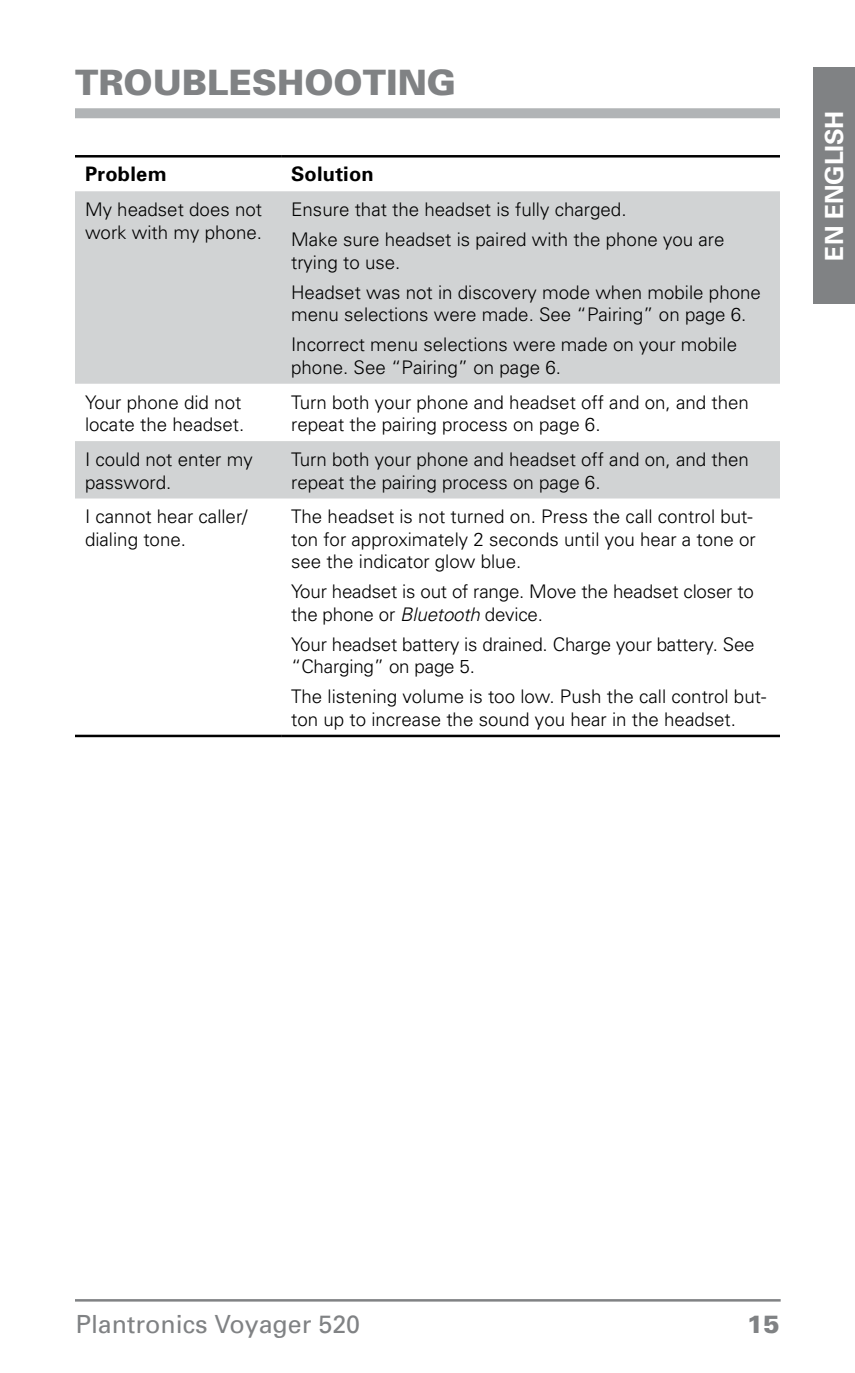
<style>
.page{position:relative;width:855px;height:1373px;background:#fff}
.page>*{position:absolute;margin:0;border:0;box-sizing:border-box;transform-origin:0 0}
.t1{font:900 35px "Univers";color:#808284}
.t2{font:25px "Univers";color:#808284}
.t3{font:700 25px "Univers";letter-spacing:-.01em;color:#fff}
.t4{font:900 25px "Univers";color:#808284}
.t5{font:700 20px "Univers";letter-spacing:.01em;color:#000}
.t6{font:300 18.75px/22.5px "Univers";color:#000}
.s1{font-style:italic}
</style>
<div class="page">
<hr style="left:75px;top:1299px;width:706px;height:2px;background:#808284">
<div style="left:75px;top:108px;width:705px;height:10px;background:#b1b4b6"></div>
<svg style="left:75px;top:191px;width:705px;height:307px;fill:#d1d3d4"></svg>
<hr style="left:75px;top:155px;width:206px;height:2px;background:#000">
<hr style="left:281px;top:155px;width:499px;height:2px;background:#000">
<hr style="left:75px;top:734px;width:206px;height:3px;background:#000">
<hr style="left:281px;top:734px;width:499px;height:3px;background:#000">
<div style="left:813px;top:68px;width:42px;height:235px;background:#808284"></div>
<h1 class="t1" style="left:75px;top:61px;width:131px">TROUBLES</h1>
<h1 class="t1" style="left:277px;top:61px;width:55px">HOOT</h1>
<h1 class="t1" style="left:386px;top:61px;width:71px">ING</h1>
<p class="t5" style="left:85px;top:162px;width:83px">Problem</p>
<p class="t5" style="left:291px;top:162px;width:84px">Solution</p>
<p class="t6" style="left:85px;top:198px;width:179px">My headset does not work with my phone.</p>
<p class="t6" style="left:291px;top:194px;width:435px;line-height:30px">Ensure that the headset is fully charged.<br>Make sure headset is paired with the phone you are</p>
<p class="t6" style="left:291px;top:247px;width:471px;line-height:30px">trying to use.<br>Headset was not in discovery mode when mobile phone</p>
<p class="t6" style="left:291px;top:299px;width:457px;line-height:30px">menu selections were made. See “Pairing” on page 6.<br>Incorrect menu selections were made on your mobile</p>
<p class="t6" style="left:291px;top:356px;width:271px">phone. See “Pairing” on page 6.</p>
<p class="t6" style="left:85px;top:391px;width:161px">Your phone did not locate the headset.</p>
<p class="t6" style="left:291px;top:391px;width:459px">Turn both your phone and headset off and on, and then repeat the pairing process on page 6.</p>
<p class="t6" style="left:85px;top:448px;width:169px">I could not enter my password.</p>
<p class="t6" style="left:291px;top:448px;width:459px">Turn both your phone and headset off and on, and then repeat the pairing process on page 6.</p>
<p class="t6" style="left:85px;top:505px;width:164px">I cannot hear caller/ dialing tone.</p>
<p class="t6" style="left:291px;top:505px;width:466px">The headset is not turned on. Press the call control but&shy;ton for approximately 2 seconds until you hear a tone or see the indicator glow blue.</p>
<p class="t6" style="left:291px;top:580px;width:464px">Your headset is out of range. Move the headset closer to the phone or <span class="s1">Bluetooth</span> device.</p>
<p class="t6" style="left:291px;top:633px;width:465px">Your headset battery is drained. Charge your battery. See “Charging” on page 5.</p>
<p class="t6" style="left:291px;top:685px;width:477px">The listening volume is too low. Push the call control but&shy;ton up to increase the sound you hear in the headset.</p>
<h2 class="t3" style="left:819px;top:260px;width:151px;rotate:-90deg">EN ENGLISH</h2>
<h2 class="t2" style="left:76px;top:1309px;width:286px">Plantronics Voyager 520</h2>
<h2 class="t4" style="left:747px;top:1308px;width:35px">15</h2>
</div>
